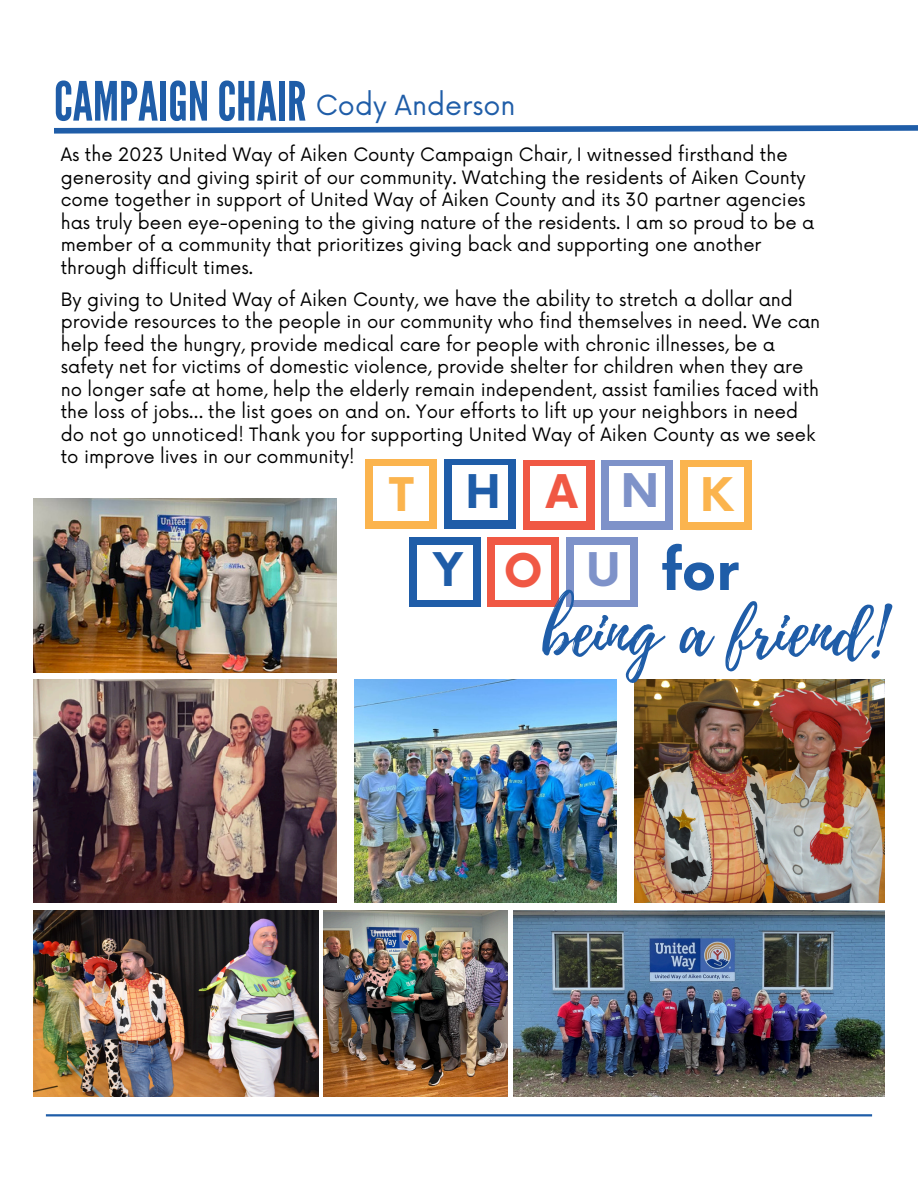
<style>
.page{position:relative;width:918px;height:1188px;background:#fff}
.page>*{position:absolute;margin:0;border:0;box-sizing:border-box;transform-origin:0 0}
.t1{font:68.85px "Playlist Script";color:#1f5da8}
.t2{font:54px "League Gothic";color:#1f5da8}
.t3{font:700 54px "Now";color:#1f5da8}
.t4{font:700 45.15px "Now";color:#7e92c9}
.t5{font:700 45.15px "Now";color:#1f5da8}
.t6{font:700 45.15px "Now";color:#f05844}
.t7{font:700 45.15px "Now";color:#fbb44e}
.t8{font:27px "Now";color:#1f5da8}
.t9{font:18px/22.5px "Now";color:#000}
.s1{color:#fbb44e}
</style>
<div class="page">
<svg style="left:54px;top:125px;width:864px;height:9px"></svg>
<hr style="left:46px;top:1114px;width:826px;height:2px;background:#1f5da8">
<img style="left:34px;top:680px;width:302px;height:223px">
<img style="left:355px;top:680px;width:262px;height:223px">
<img style="left:34px;top:911px;width:284px;height:185px">
<img style="left:323px;top:911px;width:185px;height:185px">
<img style="left:513px;top:911px;width:372px;height:185px">
<img style="left:34px;top:498px;width:302px;height:174px">
<img style="left:635px;top:680px;width:250px;height:223px">
<div style="left:366px;top:459px;width:71px;height:70px;background:#fbb44e"></div>
<div style="left:602px;top:460px;width:71px;height:70px;background:#7e92c9"></div>
<div style="left:523px;top:460px;width:71px;height:70px;background:#f05844"></div>
<div style="left:445px;top:459px;width:71px;height:70px;background:#1f5da8"></div>
<div style="left:681px;top:460px;width:71px;height:70px;background:#fbb44e"></div>
<div style="left:409px;top:537px;width:71px;height:70px;background:#1f5da8"></div>
<div style="left:488px;top:537px;width:71px;height:70px;background:#f05844"></div>
<div style="left:566px;top:537px;width:71px;height:70px;background:#7e92c9"></div>
<div style="left:574px;top:545px;width:56px;height:54px;background:#fff"></div>
<div style="left:495px;top:545px;width:56px;height:54px;background:#fff"></div>
<div style="left:417px;top:545px;width:55px;height:54px;background:#fff"></div>
<div style="left:689px;top:468px;width:55px;height:54px;background:#fff"></div>
<div style="left:610px;top:467px;width:55px;height:54px;background:#fff"></div>
<div style="left:531px;top:466px;width:55px;height:54px;background:#fff"></div>
<div style="left:453px;top:465px;width:55px;height:55px;background:#fff"></div>
<div style="left:374px;top:466px;width:55px;height:54px;background:#fff"></div>
<p class="t2" style="left:54px;top:70px;width:254px">CAMPAIGNCHAIR</p>
<p class="t8" style="left:316px;top:90px;width:202px">Cody Anderson</p>
<p class="t9" style="left:61px;top:145px;width:755px">As the 2023 United Way of Aiken County Campaign Chair, I witnessed firsthand the generosity and giving spirit of our community. Watching the residents of Aiken County come together in support of United Way of Aiken County and its 30 partner agencies has truly been eye-opening to the giving nature of the residents. I am so proud to be a member of a community that prioritizes giving back and supporting one another through difficult times.</p>
<p class="t9" style="left:61px;top:289px;width:761px">By giving to United Way of Aiken County, we have the ability to stretch a dollar and provide resources to the people in our community who find themselves in need. We can help feed the hungry, provide medical care for people with chronic illnesses, be a safety net for victims of domestic violence, provide shelter for children when they are no longer safe at home, help the elderly remain independent, assist families faced with the loss of jobs… the list goes on and on. Your efforts to lift up your neighbors in need do not go unnoticed! Thank you for supporting United Way of Aiken County as we seek to improve lives in our community!</p>
<h3 class="t7" style="left:389px;top:470px;width:25px">T</h3>
<p class="t5" style="left:465px;top:467px;width:37px">H</p>
<h1 class="t6" style="left:546px;top:468px;width:33px">A</h1>
<p class="t4" style="left:621px;top:466px;width:114px">N <span class="s1">K</span></p>
<p class="t5" style="left:433px;top:546px;width:31px">Y</p>
<p class="t6" style="left:504px;top:547px;width:40px">O</p>
<p class="t4" style="left:586px;top:546px;width:36px">U</p>
<p class="t3" style="left:662px;top:541px;width:78px">for</p>
<p class="t1" style="left:542px;top:583px;width:343px">being a friend!</p>
</div>
